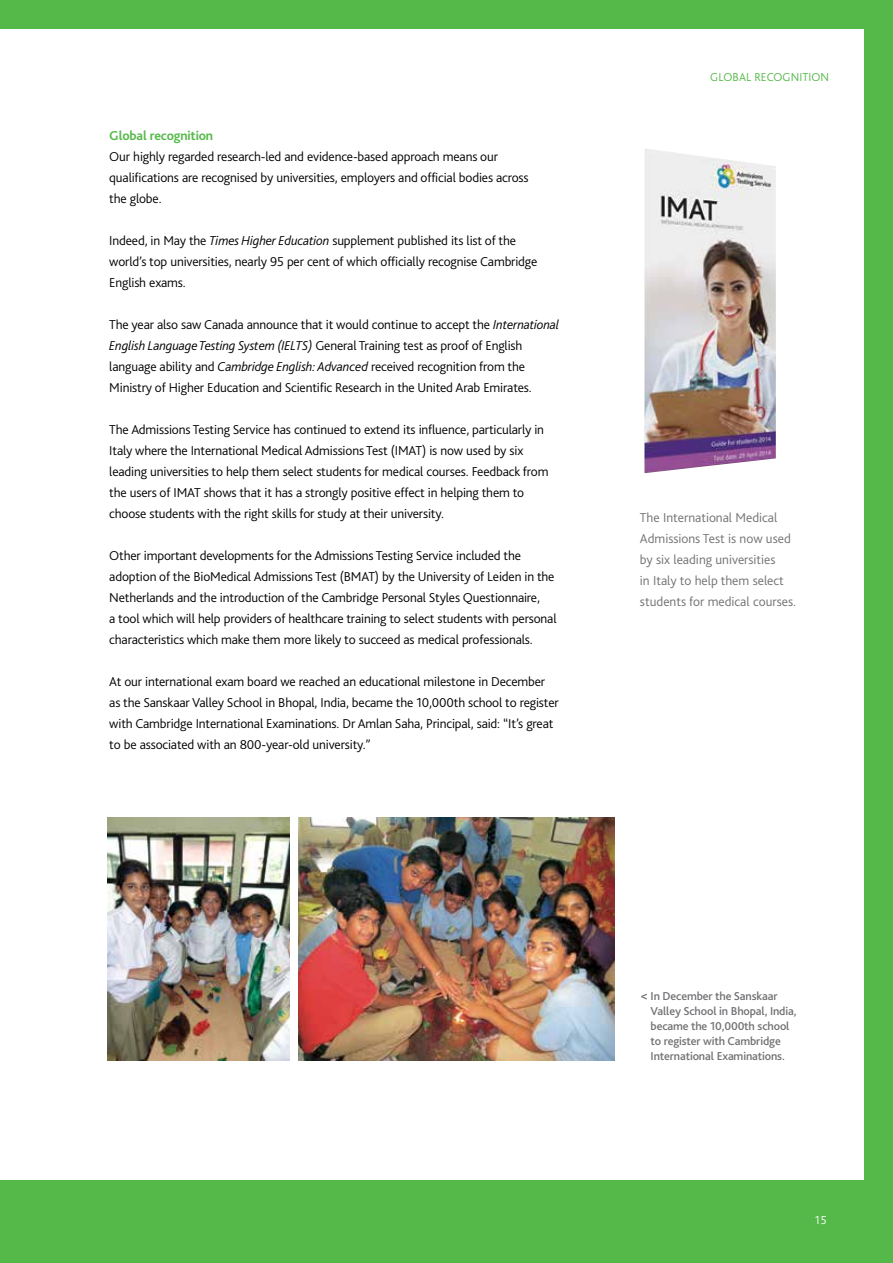
<style>
.page{position:relative;width:893px;height:1263px;background:#54b948}
.page>*{position:absolute;margin:0;border:0;box-sizing:border-box;transform-origin:0 0}
.t1{font:300 13.5px/21px "Bliss 2";letter-spacing:-.01em;color:#000}
.t2{font:300 13.5px/21px "Bliss 2";color:#717073}
.t3{font:700 13.5px "Bliss 2";letter-spacing:-.01em;color:#54b948}
.t4{font:500 12px/15px "Bliss 2";letter-spacing:-.01em;color:#717073}
.t5{font:300 12px "Bliss";letter-spacing:.01em;color:#54b948}
.t6{font:300 12px "Bliss";color:#fff}
.s1{font-style:italic}
.s2{font-weight:700;font-size:13.2px}
</style>
<div class="page">
<div style="left:0;top:30px;width:863px;height:1150px;background:#fff"></div>
<img style="left:299px;top:817px;width:315px;height:243px">
<img style="left:108px;top:817px;width:182px;height:243px">
<img style="left:644px;top:149px;width:132px;height:324px">
<p class="t3" style="left:109px;top:127px;width:105px">Global recognition</p>
<p class="t1" style="left:109px;top:145px;width:421px">Our highly regarded research-led and evidence-based approach means our qualifications are recognised by universities, employers and official bodies across the globe.</p>
<p class="t1" style="left:109px;top:229px;width:430px">Indeed, in May the <span class="s1">Times Higher Education</span> supplement published its list of the world’s top universities, nearly 95 per cent of which officially recognise Cambridge<br>English exams.</p>
<p class="t1" style="left:109px;top:313px;width:451px">The year also saw Canada announce that it would continue to accept the <span class="s1">International English Language Testing System (IELTS)</span> General Training test as proof of English language ability and <span class="s1">Cambridge English: Advanced</span> received recognition from the Ministry of Higher Education and Scientific Research in the United Arab Emirates.</p>
<p class="t1" style="left:109px;top:418px;width:441px">The Admissions Testing Service has continued to extend its influence, particularly in Italy where the International Medical Admissions Test (IMAT) is now used by six leading universities to help them select students for medical courses. Feedback from the users of IMAT shows that it has a strongly positive effect in helping them to choose students with the right skills for study at their university.</p>
<p class="t1" style="left:109px;top:544px;width:449px">Other important developments for the Admissions Testing Service included the adoption of the BioMedical Admissions Test (BMAT) by the University of Leiden in the Netherlands and the introduction of the Cambridge Personal Styles Questionnaire,<br>a tool which will help providers of healthcare training to select students with personal characteristics which make them more likely to succeed as medical professionals.</p>
<p class="t1" style="left:109px;top:670px;width:451px">At our international exam board we reached an educational milestone in December as the Sanskaar Valley School in Bhopal, India, became the 10,000th school to register with Cambridge International Examinations. Dr Amlan Saha, Principal, said: “It’s great to be associated with an 800-year-old university.”</p>
<p class="t5" style="left:710px;top:71px;width:120px">GLOBAL RECOGNITION</p>
<p class="t2" style="left:640px;top:507px;width:158px">The International Medical<br>Admissions Test is now used by six leading universities<br>in Italy to help them select students for medical courses.</p>
<p class="t4" style="left:641px;top:988px;width:138px"><span class="s2">&lt;</span> In December the Sanskaar</p>
<p class="t4" style="left:651px;top:1003px;width:147px">Valley School in Bhopal, India, became the 10,000th school to register with Cambridge<br>International Examinations.</p>
<p class="t6" style="left:814px;top:1214px;width:14px">15</p>
</div>
